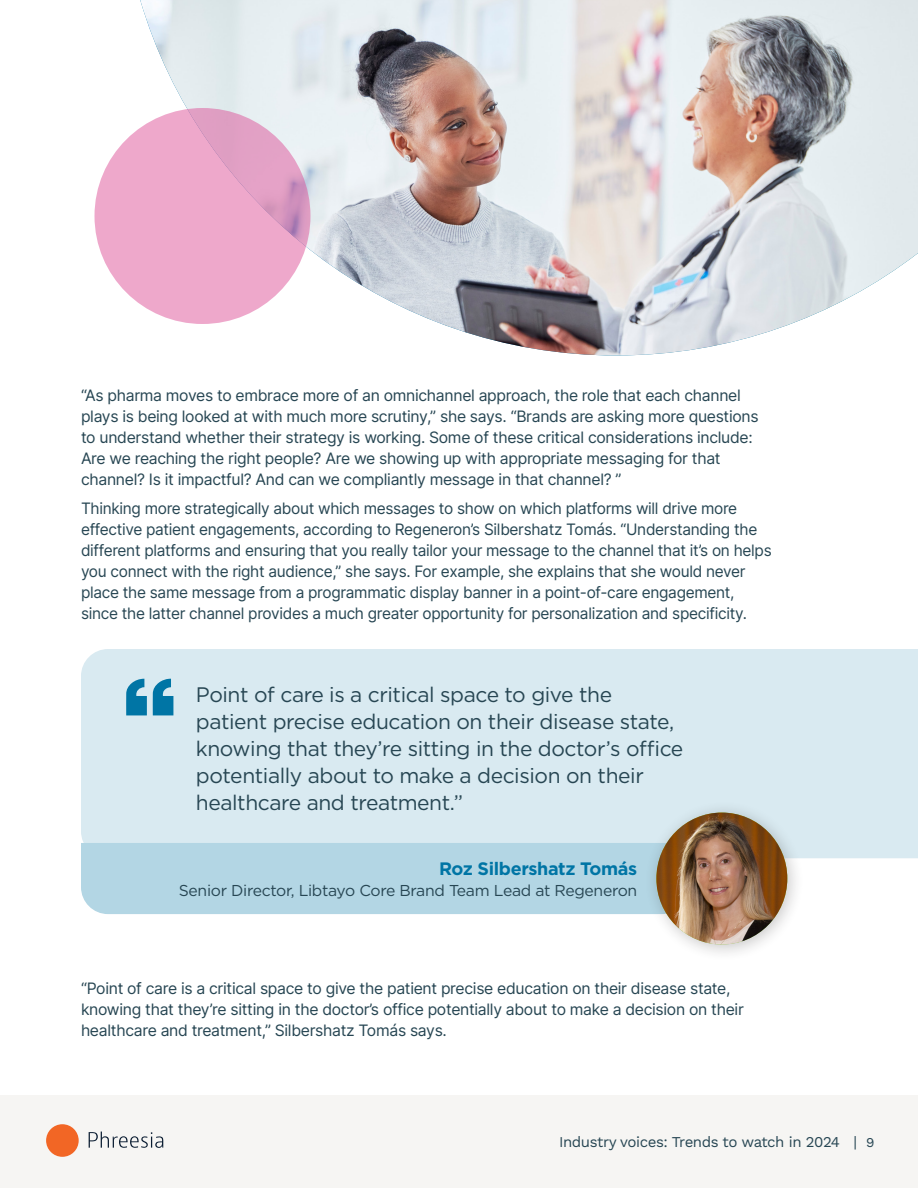
<style>
.page{position:relative;width:918px;height:1188px;background:#fff}
.page>*{position:absolute;margin:0;border:0;box-sizing:border-box;transform-origin:0 0}
.Section_Body{font:21px/27px "Gotham";letter-spacing:-.02em;color:#274653}
.Section_Body-2{font:700 18px "Gotham";letter-spacing:-.02em;color:#0075a5}
.Section_Body-3{font:15.75px/21px "Inter";letter-spacing:-.02em;color:#274653}
.Section_Body-4{font:15.75px "Gotham";letter-spacing:-.02em;color:#274653}
.t1{font:15px "Work Sans";letter-spacing:-.03em;color:#274653}
.s1{font-size:13.5px}
</style>
<div class="page">
<div style="left:0;top:1095px;width:918px;height:93px;background:#f6f5f3"></div>
<div style="left:46px;top:1124px;width:33px;height:33px;background:#f26625;border-radius:50%"></div>
<svg style="left:89px;top:1132px;width:74px;height:16px"></svg>
<div style="left:81px;top:649px;width:837px;height:209px;background:#d9eaf1"></div>
<svg style="left:153px;top:679px;width:20px;height:36px"></svg>
<svg style="left:126px;top:679px;width:21px;height:36px"></svg>
<div style="left:81px;top:843px;width:563px;height:71px;background:#b3d6e4"></div>
<div style="left:644px;top:800px;width:161px;height:162px;background:#231f20;opacity:.25"></div>
<img style="left:656px;top:813px;width:131px;height:132px">
<img style="left:140px;top:0;width:778px;height:356px">
<svg style="left:94px;top:108px;width:216px;height:216px;background:#eaa5c9"></svg>
<p class="Section_Body-3" style="left:81px;top:384px;width:679px">“As pharma moves to embrace more of an omnichannel approach, the role that each channel plays is being looked at with much more scrutiny,” she says. “Brands are asking more questions to understand whether their strategy is working. Some of these critical considerations include:<br>Are we reaching the right people? Are we showing up with appropriate messaging for that channel? Is it impactful? And can we compliantly message in that channel? ”</p>
<p class="Section_Body-3" style="left:81px;top:498px;width:692px">Thinking more strategically about which messages to show on which platforms will drive more effective patient engagements, according to Regeneron’s Silbershatz Tomás. “Understanding the different platforms and ensuring that you really tailor your message to the channel that it’s on helps you connect with the right audience,” she says. For example, she explains that she would never place the same message from a programmatic display banner in a point-of-care engagement, since the latter channel provides a much greater opportunity for personalization and specificity.</p>
<p class="Section_Body" style="left:196px;top:680px;width:489px">Point of care is a critical space to give the patient precise education on their disease state, knowing that they’re sitting in the doctor’s office potentially about to make a decision on their healthcare and treatment.”</p>
<p class="Section_Body-2" style="left:439px;top:857px;width:200px">Roz Silbershatz Tomás</p>
<p class="Section_Body-4" style="left:179px;top:881px;width:460px">Senior Director, Libtayo Core Brand Team Lead at Regeneron</p>
<p class="Section_Body-3" style="left:81px;top:977px;width:664px">“Point of care is a critical space to give the patient precise education on their disease state, knowing that they’re sitting in the doctor’s office potentially about to make a decision on their healthcare and treatment,” Silbershatz Tomás says.</p>
<p class="t1" style="left:559px;top:1133px;width:317px">Industry voices: Trends to watch in 2024 | <span class="s1">9</span></p>
</div>
